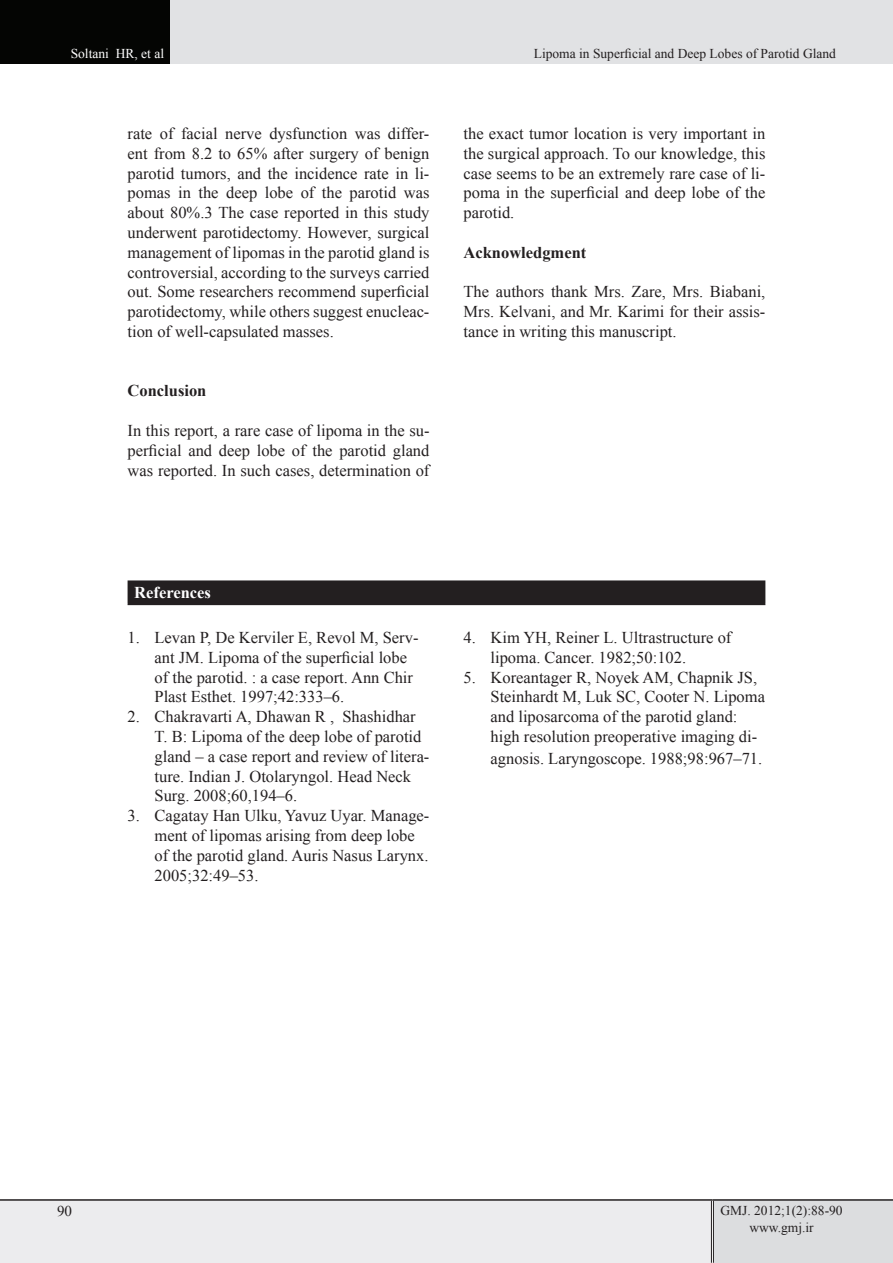
<style>
.page{position:relative;width:893px;height:1263px;background:#fff}
.page>*{position:absolute;margin:0;border:0;box-sizing:border-box;transform-origin:0 0}
.t1{font:16.5px/19.8px "Times New Roman";color:#231f20}
.t2{font:700 16.5px "Times New Roman";color:#231f20}
.t3{font:700 16.5px "Times New Roman";color:#fff}
.t4{font:15px "Times New Roman";color:#231f20}
.t5{font:13.5px/16.2px "Times New Roman";color:#231f20;text-align:center}
.t6{font:13.5px "Times New Roman";color:#fff}
</style>
<div class="page">
<div style="left:128px;top:581px;width:637px;height:23px;background:#231f20"></div>
<hr style="left:128px;top:580px;width:637px;height:2px;background:#231f20">
<hr style="left:128px;top:604px;width:637px;height:1px;background:#231f20">
<div style="left:0;top:0;width:170px;height:64px;background:#040503"></div>
<div style="left:170px;top:0;width:723px;height:64px;background:#e1e2e4"></div>
<div style="left:0;top:1200px;width:712px;height:63px;background:#ececee"></div>
<div style="left:712px;top:1200px;width:181px;height:63px;background:#dcdddf"></div>
<hr style="left:711px;top:1201px;width:3px;height:62px;background:#fff">
<hr style="left:711px;top:1201px;width:1px;height:62px;background:#231f20">
<hr style="left:713px;top:1201px;width:1px;height:62px;background:#231f20">
<hr style="left:0;top:1199px;width:712px;height:2px;background:#231f20">
<hr style="left:712px;top:1199px;width:181px;height:2px;background:#231f20">
<p class="t6" style="left:71px;top:44px;width:95px">Soltani HR, et al</p>
<p class="t5" style="left:534px;top:45px;width:304px">Lipoma in Superficial and Deep Lobes of Parotid Gland</p>
<p class="t1" style="left:128px;top:123px;width:303px;text-align:justify">rate of facial nerve dysfunction was differ&shy;ent from 8.2 to 65% after surgery of benign parotid tumors, and the incidence rate in li&shy;pomas in the deep lobe of the parotid was about 80%.3 The case reported in this study underwent parotidectomy. However, surgical management of lipomas in the parotid gland is controversial, according to the surveys carried out. Some researchers recommend superficial parotidectomy, while others suggest enucleac&shy;tion of well-capsulated masses.</p>
<p class="t2" style="left:128px;top:379px;width:80px">Conclusion</p>
<p class="t1" style="left:128px;top:420px;width:303px;text-align:justify">In this report, a rare case of lipoma in the su&shy;perficial and deep lobe of the parotid gland was reported. In such cases, determination of</p>
<p class="t1" style="left:463px;top:123px;width:303px;text-align:justify">the exact tumor location is very important in the surgical approach. To our knowledge, this case seems to be an extremely rare case of li&shy;poma in the superficial and deep lobe of the parotid.</p>
<p class="t2" style="left:463px;top:241px;width:124px">Acknowledgment</p>
<p class="t1" style="left:463px;top:282px;width:303px;text-align:justify">The authors thank Mrs. Zare, Mrs. Biabani, Mrs. Kelvani, and Mr. Karimi for their assis&shy;tance in writing this manuscript.</p>
<p class="t3" style="left:134px;top:581px;width:78px">References</p>
<p class="t1" style="left:155px;top:627px;width:265px;text-indent:-27px">1. Levan P, De Kerviler E, Revol M, Serv&shy;ant JM. Lipoma of the superficial lobe of the parotid. : a case report. Ann Chir Plast Esthet. 1997;42:333–6.</p>
<p class="t1" style="left:155px;top:706px;width:276px;text-indent:-27px">2. Chakravarti A, Dhawan R , Shashidhar T. B: Lipoma of the deep lobe of parotid gland – a case report and review of litera&shy;ture. Indian J. Otolaryngol. Head Neck Surg. 2008;60,194–6.</p>
<p class="t1" style="left:155px;top:805px;width:276px;text-indent:-27px">3. Cagatay Han Ulku, Yavuz Uyar. Manage&shy;ment of lipomas arising from deep lobe of the parotid gland. Auris Nasus Larynx.<br>2005;32:49–53.</p>
<p class="t1" style="left:490px;top:627px;width:242px;text-indent:-27px">4. Kim YH, Reiner L. Ultrastructure of lipoma. Cancer. 1982;50:102.</p>
<p class="t1" style="left:490px;top:667px;width:276px;text-indent:-27px">5. Koreantager R, Noyek AM, Chapnik JS, Steinhardt M, Luk SC, Cooter N. Lipoma and liposarcoma of the parotid gland: high resolution preoperative imaging di-</p>
<p class="t1" style="left:490px;top:748px;width:273px">agnosis. Laryngoscope. 1988;98:967–71.</p>
<p class="t4" style="left:57px;top:1201px;width:16px">90</p>
<p class="t5" style="left:720px;top:1202px;width:124px">GMJ. 2012;1(2):88-90 www.gmj.ir</p>
</div>
